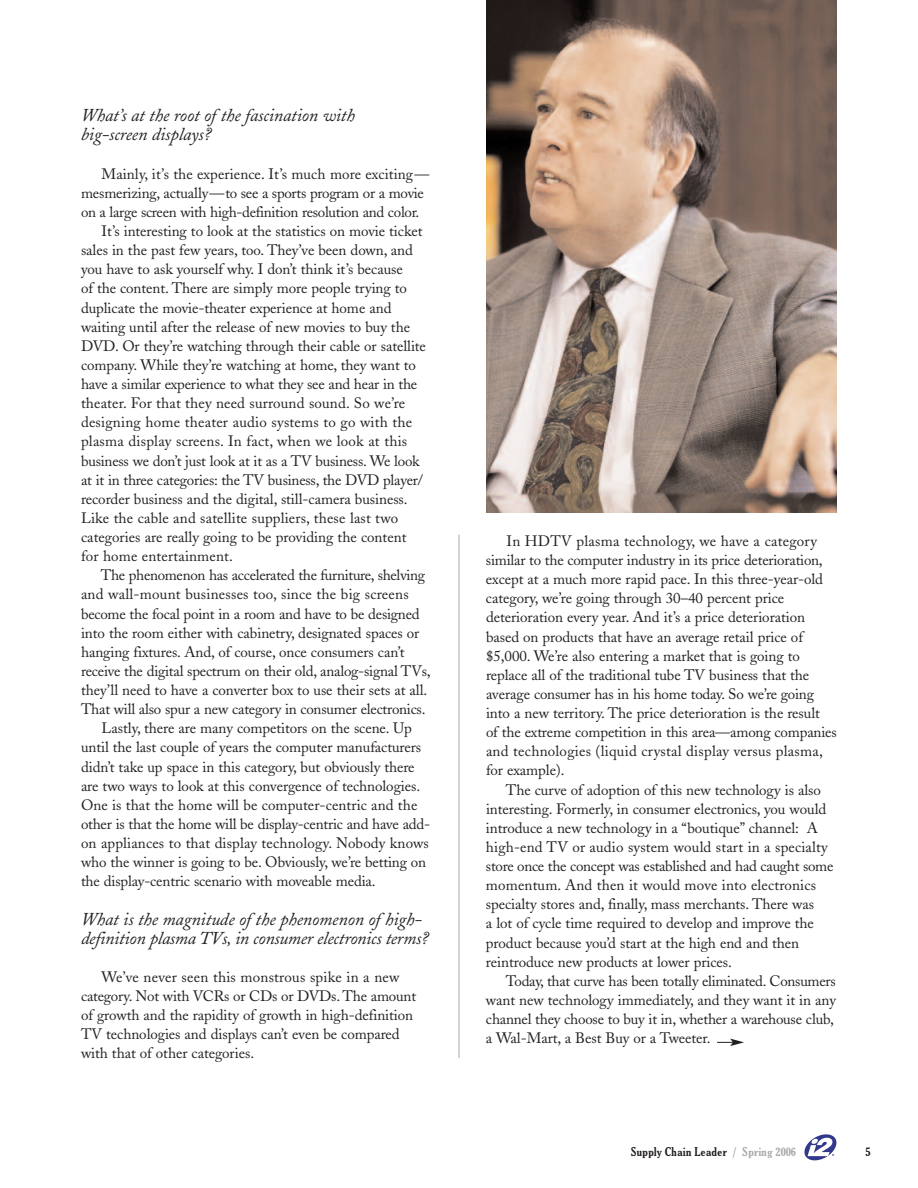
<style>
.page{position:relative;width:918px;height:1188px;background:#fff}
.page>*{position:absolute;margin:0;border:0;box-sizing:border-box;transform-origin:0 0}
.t1{font:italic 18px/19.2px "Adobe Caslon";letter-spacing:-.005em;color:#231f20}
.t2{font:15px/19.2px "Adobe Caslon";letter-spacing:-.005em;color:#231f20}
.t3{font:15px "Adobe Caslon";letter-spacing:.015em;color:#231f20}
.t4{font:700 condensed 12px "Glouces";color:#231f20}
.s1{color:#a8a9ad}
</style>
<div class="page">
<svg style="left:804px;top:1134px;width:33px;height:27px"></svg>
<img style="left:486px;top:0;width:351px;height:513px">
<hr style="left:459px;top:535px;width:1px;height:523px;background:#a8a9ad">
<svg style="left:717px;top:1039px;width:27px;height:7px"></svg>
<p class="t1" style="left:81px;top:108px;width:275px">What’s at the root of the fascination with big-screen displays?</p>
<p class="t2" style="left:102px;top:166px;width:329px">Mainly, it’s the experience. It’s much more exciting—</p>
<p class="t2" style="left:81px;top:185px;width:344px">mesmerizing, actually—to see a sports program or a movie</p>
<p class="t2" style="left:81px;top:204px;width:340px">on a large screen with high-definition resolution and color.</p>
<p class="t2" style="left:102px;top:223px;width:322px">It’s interesting to look at the statistics on movie ticket</p>
<p class="t2" style="left:81px;top:242px;width:334px">sales in the past few years, too. They’ve been down, and</p>
<p class="t2" style="left:81px;top:261px;width:323px">you have to ask yourself why. I don’t think it’s because</p>
<p class="t2" style="left:81px;top:281px;width:327px">of the content. There are simply more people trying to</p>
<p class="t2" style="left:81px;top:300px;width:312px">duplicate the movie-theater experience at home and</p>
<p class="t2" style="left:81px;top:319px;width:331px">waiting until after the release of new movies to buy the</p>
<p class="t2" style="left:81px;top:338px;width:347px">DVD. Or they’re watching through their cable or satellite</p>
<p class="t2" style="left:81px;top:357px;width:337px">company. While they’re watching at home, they want to</p>
<p class="t2" style="left:81px;top:376px;width:338px">have a similar experience to what they see and hear in the</p>
<p class="t2" style="left:81px;top:395px;width:326px">theater. For that they need surround sound. So we’re</p>
<p class="t3" style="left:81px;top:417px;width:333px">designing home theater audio systems to go with the</p>
<p class="t3" style="left:81px;top:436px;width:328px">plasma display screens. In fact, when we look at this</p>
<p class="t2" style="left:81px;top:453px;width:340px">business we don’t just look at it as a TV business. We look</p>
<p class="t2" style="left:81px;top:472px;width:344px">at it in three categories: the TV business, the DVD player/</p>
<p class="t2" style="left:81px;top:491px;width:328px">recorder business and the digital, still-camera business.</p>
<p class="t2" style="left:81px;top:510px;width:319px">Like the cable and satellite suppliers, these last two</p>
<p class="t2" style="left:81px;top:529px;width:327px">categories are really going to be providing the content</p>
<p class="t2" style="left:81px;top:548px;width:153px">for home entertainment.</p>
<p class="t2" style="left:101px;top:567px;width:326px">The phenomenon has accelerated the furniture, shelving</p>
<p class="t3" style="left:81px;top:589px;width:329px">and wall-mount businesses too, since the big screens</p>
<p class="t2" style="left:81px;top:606px;width:340px">become the focal point in a room and have to be designed</p>
<p class="t2" style="left:81px;top:625px;width:340px">into the room either with cabinetry, designated spaces or</p>
<p class="t2" style="left:81px;top:644px;width:325px">hanging fixtures. And, of course, once consumers can’t</p>
<p class="t2" style="left:81px;top:663px;width:351px">receive the digital spectrum on their old, analog-signal TVs,</p>
<p class="t2" style="left:81px;top:682px;width:348px">they’ll need to have a converter box to use their sets at all.</p>
<p class="t2" style="left:81px;top:701px;width:346px">That will also spur a new category in consumer electronics.</p>
<p class="t2" style="left:102px;top:720px;width:312px">Lastly, there are many competitors on the scene. Up</p>
<p class="t2" style="left:81px;top:740px;width:342px">until the last couple of years the computer manufacturers</p>
<p class="t2" style="left:81px;top:759px;width:335px">didn’t take up space in this category, but obviously there</p>
<p class="t2" style="left:81px;top:778px;width:341px">are two ways to look at this convergence of technologies.</p>
<p class="t2" style="left:81px;top:797px;width:338px">One is that the home will be computer-centric and the</p>
<p class="t2" style="left:81px;top:816px;width:351px">other is that the home will be display-centric and have add-</p>
<p class="t2" style="left:81px;top:835px;width:349px">on appliances to that display technology. Nobody knows</p>
<p class="t2" style="left:81px;top:854px;width:347px">who the winner is going to be. Obviously, we’re betting on</p>
<p class="t2" style="left:81px;top:873px;width:296px">the display-centric scenario with moveable media.</p>
<p class="t1" style="left:81px;top:912px;width:349px">What is the magnitude of the phenomenon of high&shy;definition plasma TVs, in consumer electronics terms?</p>
<p class="t2" style="left:81px;top:969px;width:337px;text-indent:20px">We’ve never seen this monstrous spike in a new category. Not with VCRs or CDs or DVDs. The amount of growth and the rapidity of growth in high-definition TV technologies and displays can’t even be compared with that of other categories.</p>
<p class="t2" style="left:486px;top:533px;width:352px;text-indent:21px">In HDTV plasma technology, we have a category similar to the computer industry in its price deterioration, except at a much more rapid pace. In this three-year-old category, we’re going through 30–40 percent price deterioration every year. And it’s a price deterioration based on products that have an average retail price of $5,000. We’re also entering a market that is going to replace all of the traditional tube TV business that the average consumer has in his home today. So we’re going into a new territory. The price deterioration is the result<br>of the extreme competition in this area—among companies and technologies (liquid crystal display versus plasma, for example).</p>
<p class="t2" style="left:486px;top:782px;width:349px;text-indent:20px">The curve of adoption of this new technology is also interesting. Formerly, in consumer electronics, you would introduce a new technology in a “boutique” channel: A high-end TV or audio system would start in a specialty store once the concept was established and had caught some momentum. And then it would move into electronics specialty stores and, finally, mass merchants. There was<br>a lot of cycle time required to develop and improve the product because you’d start at the high end and then reintroduce new products at lower prices.</p>
<p class="t2" style="left:486px;top:973px;width:351px;text-indent:20px">Today, that curve has been totally eliminated. Consumers want new technology immediately, and they want it in any channel they choose to buy it in, whether a warehouse club, a Wal-Mart, a Best Buy or a Tweeter.</p>
<p class="t4" style="left:631px;top:1147px;width:167px">Supply Chain Leader <span class="s1">/ Spring 2006</span></p>
<p class="t4" style="left:866px;top:1147px;width:7px">5</p>
</div>
